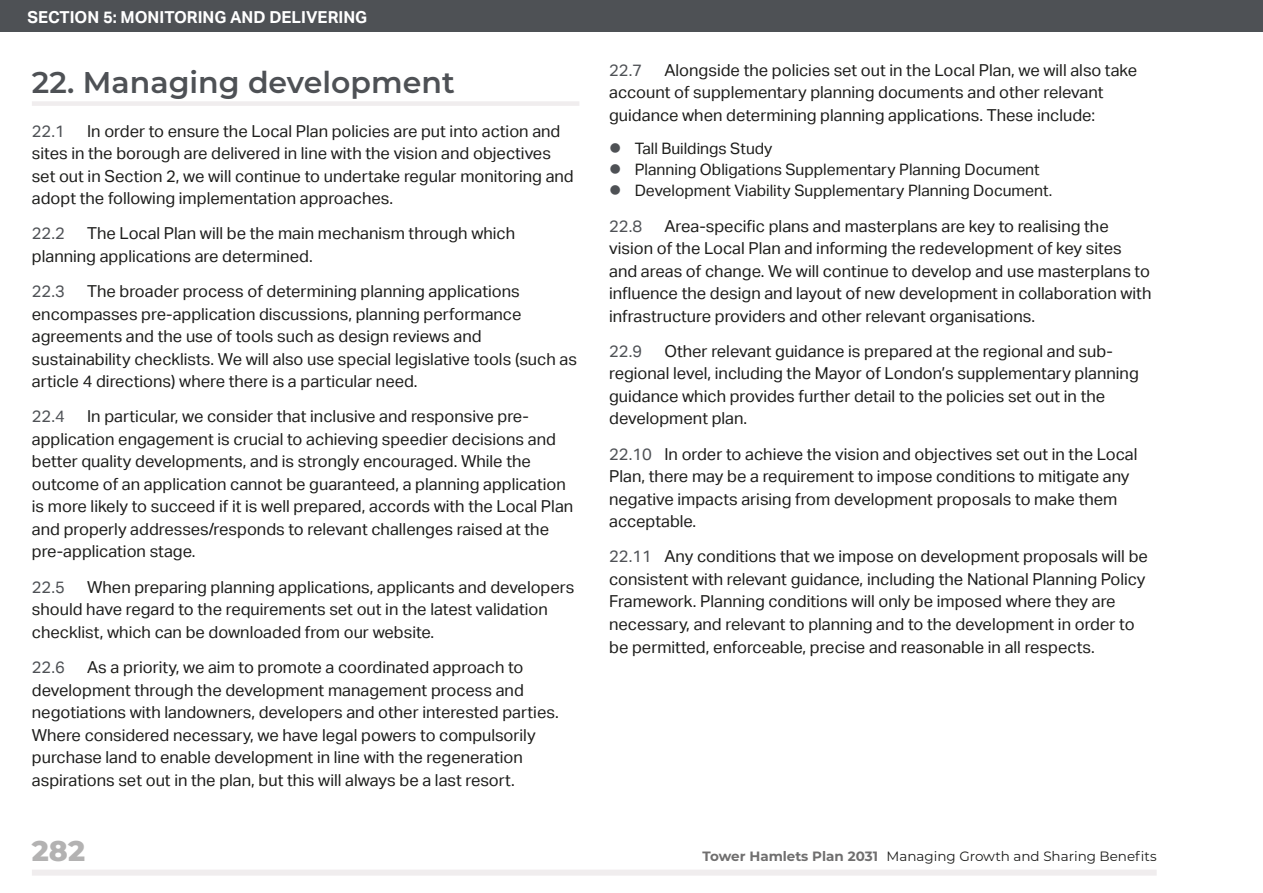
<style>
.page{position:relative;width:1263px;height:893px;background:#fff}
.page>*{position:absolute;margin:0;border:0;box-sizing:border-box;transform-origin:0 0}
.t1{font:600 30px "Montserrat";color:#4e5155}
.t2{font:800 28.5px "Montserrat";color:#b3b2b2}
.t3{font:16.5px/22.5px "Aktiv Grotesk";color:#1d1d1b}
.t4{font:16.5px "Aktiv Grotesk";color:#4e5155}
.t5{font:700 16.5px "Aktiv Grotesk";color:#fff}
.t6{font:15.75px/21px "Aktiv Grotesk";color:#1d1d1b}
.t7{font:13.5px "Montserrat";color:#1d1d1b}
.s1{color:#4e5155}
.s2{font-weight:700;color:#706f6f}
</style>
<div class="page">
<div style="left:32px;top:870px;width:1125px;height:6px;background:#f0edee"></div>
<div style="left:0;top:0;width:1263px;height:32px;background:#4e5155"></div>
<div style="left:32px;top:101px;width:547px;height:5px;background:#f0edee"></div>
<p class="t5" style="left:28px;top:8px;width:341px">SECTION 5: MONITORING AND DELIVERING</p>
<h1 class="t1" style="left:32px;top:61px;width:424px">22. Managing development</h1>
<p class="t4" style="left:32px;top:121px;width:34px">22.1</p>
<p class="t3" style="left:32px;top:120px;width:543px;text-indent:55px">In order to ensure the Local Plan policies are put into action and sites in the borough are delivered in line with the vision and objectives set out in Section 2, we will continue to undertake regular monitoring and adopt the following implementation approaches.</p>
<p class="t4" style="left:32px;top:224px;width:34px">22.2</p>
<p class="t3" style="left:32px;top:222px;width:485px;text-indent:55px">The Local Plan will be the main mechanism through which planning applications are determined.</p>
<p class="t4" style="left:32px;top:282px;width:34px">22.3</p>
<p class="t3" style="left:32px;top:280px;width:547px;text-indent:55px">The broader process of determining planning applications encompasses pre-application discussions, planning performance agreements and the use of tools such as design reviews and sustainability checklists. We will also use special legislative tools (such as article 4 directions) where there is a particular need.</p>
<p class="t4" style="left:32px;top:407px;width:34px">22.4</p>
<p class="t3" style="left:32px;top:405px;width:543px;text-indent:55px">In particular, we consider that inclusive and responsive pre&shy;application engagement is crucial to achieving speedier decisions and better quality developments, and is strongly encouraged. While the outcome of an application cannot be guaranteed, a planning application is more likely to succeed if it is well prepared, accords with the Local Plan and properly addresses/responds to relevant challenges raised at the pre-application stage.</p>
<p class="t4" style="left:32px;top:577px;width:34px">22.5</p>
<p class="t3" style="left:32px;top:576px;width:544px;text-indent:55px">When preparing planning applications, applicants and developers should have regard to the requirements set out in the latest validation checklist, which can be downloaded from our website.</p>
<p class="t4" style="left:32px;top:658px;width:34px">22.6</p>
<p class="t3" style="left:32px;top:656px;width:528px;text-indent:55px">As a priority, we aim to promote a coordinated approach to development through the development management process and negotiations with landowners, developers and other interested parties.<br>Where considered necessary, we have legal powers to compulsorily purchase land to enable development in line with the regeneration aspirations set out in the plan, but this will always be a last resort.</p>
<p class="t3" style="left:609px;top:59px;width:529px;text-indent:55px">Alongside the policies set out in the Local Plan, we will also take account of supplementary planning documents and other relevant guidance when determining planning applications. These include:</p>
<p class="t6" style="left:635px;top:138px;width:419px">Tall Buildings Study<br>Planning Obligations Supplementary Planning Document<br>Development Viability Supplementary Planning Document.</p>
<p class="t4" style="left:609px;top:216px;width:34px">22.8</p>
<p class="t4" style="left:609px;top:60px;width:34px">22.7</p>
<p class="t3" style="left:609px;top:215px;width:544px;text-indent:55px">Area-specific plans and masterplans are key to realising the vision of the Local Plan and informing the redevelopment of key sites and areas of change. We will continue to develop and use masterplans to influence the design and layout of new development in collaboration with infrastructure providers and other relevant organisations.</p>
<p class="t4" style="left:609px;top:342px;width:34px">22.9</p>
<p class="t3" style="left:609px;top:340px;width:531px;text-indent:55px">Other relevant guidance is prepared at the regional and sub&shy;regional level, including the Mayor of London’s supplementary planning guidance which provides further detail to the policies set out in the development plan.</p>
<p class="t3" style="left:609px;top:443px;width:530px"><span class="s1">22.10</span> In order to achieve the vision and objectives set out in the Local Plan, there may be a requirement to impose conditions to mitigate any negative impacts arising from development proposals to make them acceptable.</p>
<p class="t3" style="left:609px;top:545px;width:540px"><span class="s1">22.11</span> Any conditions that we impose on development proposals will be consistent with relevant guidance, including the National Planning Policy Framework. Planning conditions will only be imposed where they are necessary, and relevant to planning and to the development in order to be permitted, enforceable, precise and reasonable in all respects.</p>
<h2 class="t2" style="left:32px;top:830px;width:55px">282</h2>
<p class="t7" style="left:703px;top:847px;width:456px"><span class="s2">Tower Hamlets Plan 2031</span> Managing Growth and Sharing Benefits</p>
</div>
